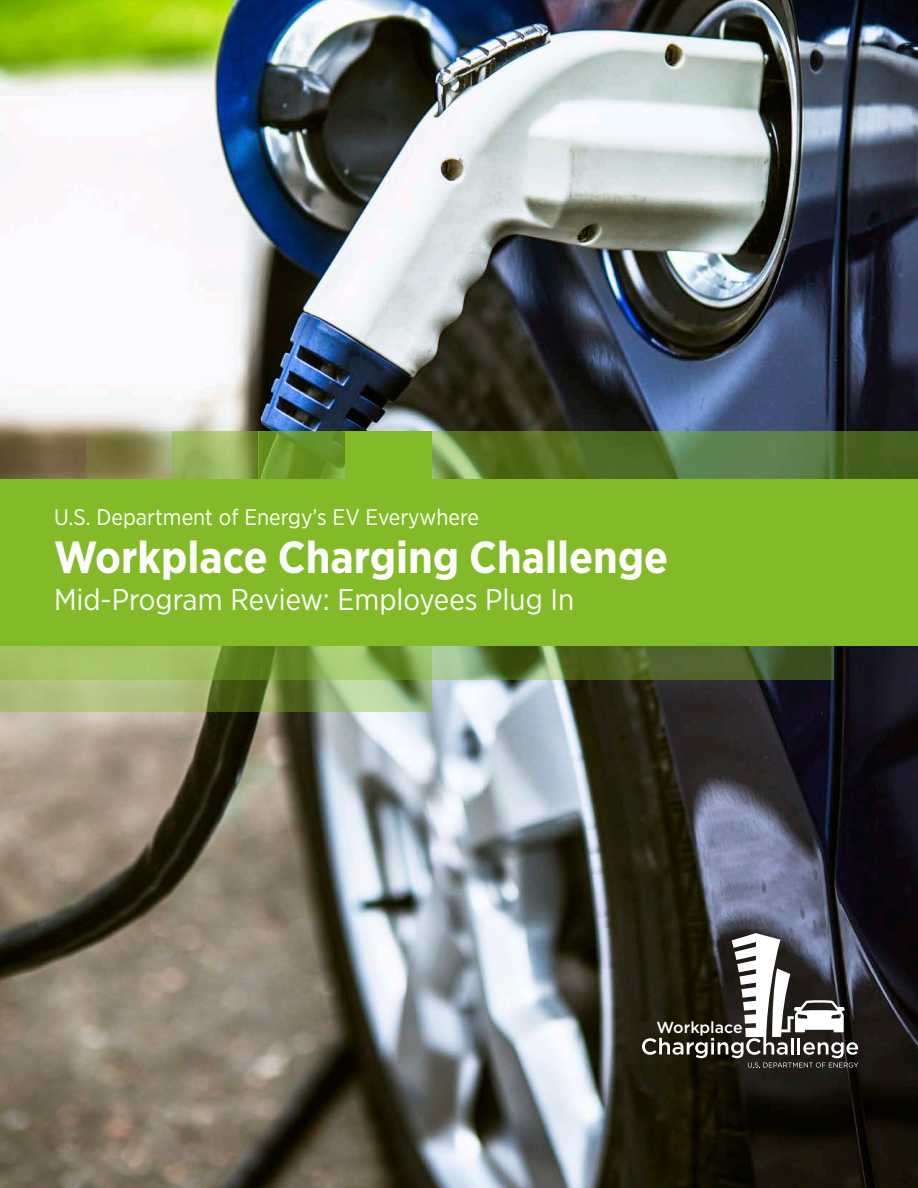
<style>
.page{position:relative;width:918px;height:1188px;background:#fff}
.page>*{position:absolute;margin:0;border:0;box-sizing:border-box;transform-origin:0 0}
.t1{font:700 45px "Gotham Narrow";color:#fff}
.t2{font:30px "Gotham Narrow";color:#fff}
.t3{font:22.5px "Gotham Narrow";color:#fff}
.t4{font:500 15.9px "Gotham";color:#fff}
</style>
<div class="page">
<img style="left:0;top:0;width:918px;height:1188px">
<div style="left:0;top:480px;width:918px;height:166px;background:#82bb27"></div>
<svg style="left:431px;top:431px;width:487px;height:49px;background:#597735"></svg>
<svg style="left:431px;top:646px;width:403px;height:34px;background:#59703a"></svg>
<svg style="left:0;top:646px;width:431px;height:66px;background:#91ac5f"></svg>
<svg style="left:642px;top:933px;width:216px;height:135px"></svg>
<svg style="left:86px;top:431px;width:86px;height:49px;background:#888552"></svg>
<svg style="left:172px;top:431px;width:87px;height:49px;background:#96b25c"></svg>
<svg style="left:259px;top:431px;width:86px;height:49px;background:#6a9529"></svg>
<div style="left:345px;top:431px;width:86px;height:49px;background:#82bb27"></div>
<p class="t3" style="left:54px;top:503px;width:427px">U.S. Department of Energy’s EV Everywhere</p>
<p class="t1" style="left:54px;top:528px;width:616px">Workplace Charging Challenge</p>
<p class="t2" style="left:54px;top:581px;width:522px">Mid-Program Review: Employees Plug In</p>
<p class="t4" style="left:657px;top:1017px;width:88px">Workplace</p>
</div>
